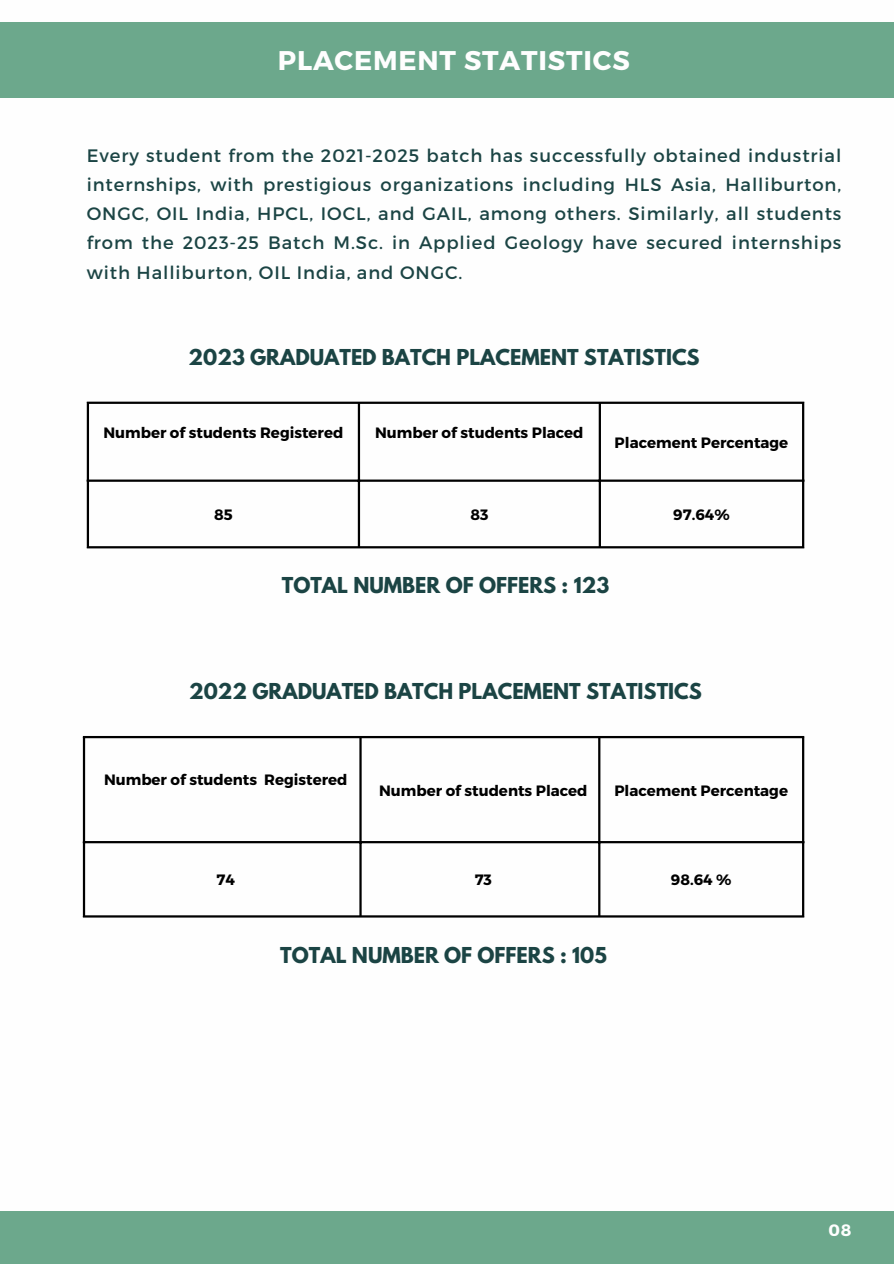
<style>
.page{position:relative;width:894px;height:1264px;background:#fff}
.page>*{position:absolute;margin:0;border:0;box-sizing:border-box;transform-origin:0 0}
.t1{font:700 27px "Montserrat";letter-spacing:.03em;color:#fefefe}
.t2{font:700 19.35px "League Spartan";color:#1b4444}
.t3{font:18px/29.2px "Montserrat";letter-spacing:.05em;color:#1b4444;text-align:justify}
.t4{font:700 16.5px "Montserrat";color:#fefefe}
.t5{font:700 15px "Montserrat";color:#000}
</style>
<div class="page">
<div style="left:0;top:22px;width:893px;height:76px;background:#6ca88c"></div>
<div style="left:0;top:1211px;width:893px;height:52px;background:#6ca88c"></div>
<hr style="left:87px;top:404px;width:2px;height:142px;background:#000">
<hr style="left:358px;top:404px;width:2px;height:142px;background:#000">
<hr style="left:598px;top:404px;width:2px;height:142px;background:#000">
<hr style="left:801px;top:404px;width:3px;height:142px;background:#000">
<hr style="left:87px;top:401px;width:717px;height:3px;background:#000">
<hr style="left:87px;top:479px;width:717px;height:3px;background:#000">
<hr style="left:87px;top:546px;width:717px;height:2px;background:#000">
<hr style="left:83px;top:738px;width:2px;height:177px;background:#000">
<hr style="left:359px;top:738px;width:2px;height:177px;background:#000">
<hr style="left:598px;top:738px;width:2px;height:177px;background:#000">
<hr style="left:801px;top:738px;width:3px;height:177px;background:#000">
<hr style="left:83px;top:736px;width:721px;height:2px;background:#000">
<hr style="left:83px;top:841px;width:721px;height:2px;background:#000">
<hr style="left:83px;top:915px;width:721px;height:2px;background:#000">
<p class="t1" style="left:278px;top:43px;width:353px">PLACEMENT STATISTICS</p>
<p class="t3" style="left:87px;top:140px;width:755px">Every student from the 2021-2025 batch has successfully obtained industrial internships, with prestigious organizations including HLS Asia, Halliburton, ONGC, OIL India, HPCL, IOCL, and GAIL, among others. Similarly, all students from the 2023-25 Batch M.Sc. in Applied Geology have secured internships with Halliburton, OIL India, and ONGC.</p>
<p class="t2" style="left:188px;top:347px;width:512px">2023 GRADUATED BATCH PLACEMENT STATISTICS</p>
<h1 class="t5" style="left:103px;top:422px;width:241px">Number of students Registered</h1>
<h2 class="t5" style="left:375px;top:422px;width:210px">Number of students Placed</h2>
<p class="t5" style="left:614px;top:432px;width:175px">Placement Percentage</p>
<p class="t5" style="left:214px;top:505px;width:20px">85</p>
<p class="t5" style="left:470px;top:505px;width:19px">83</p>
<p class="t5" style="left:673px;top:505px;width:58px">97.64%</p>
<h2 class="t2" style="left:282px;top:575px;width:329px">TOTAL NUMBER OF OFFERS : 123</h2>
<p class="t2" style="left:189px;top:681px;width:514px">2022 GRADUATED BATCH PLACEMENT STATISTICS</p>
<p class="t5" style="left:104px;top:770px;width:245px">Number of students Registered</p>
<h2 class="t5" style="left:379px;top:780px;width:210px">Number of students Placed</h2>
<p class="t5" style="left:614px;top:780px;width:175px">Placement Percentage</p>
<p class="t5" style="left:216px;top:869px;width:20px">74</p>
<p class="t5" style="left:474px;top:869px;width:19px">73</p>
<p class="t5" style="left:670px;top:869px;width:62px">98.64 %</p>
<p class="t2" style="left:280px;top:945px;width:328px">TOTAL NUMBER OF OFFERS : 105</p>
<p class="t4" style="left:828px;top:1218px;width:25px">08</p>
</div>
